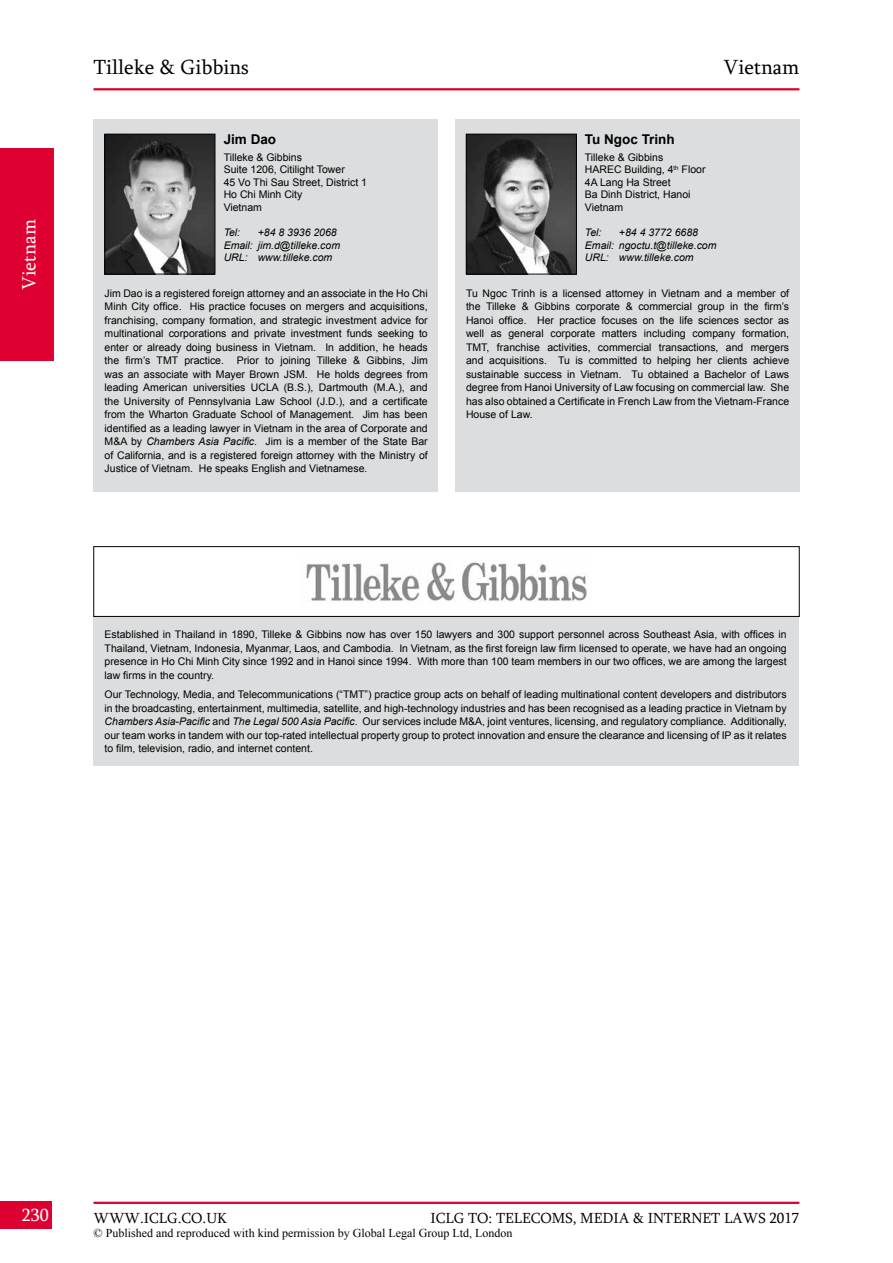
<style>
.page{position:relative;width:893px;height:1263px;background:#fff}
.page>*{position:absolute;margin:0;border:0;box-sizing:border-box;transform-origin:0 0}
.t1{font:21px "Sylfaen";color:#000}
.t2{font:19.5px "Sylfaen";color:#fff}
.t3{font:18px "Sylfaen";color:#fff}
.t4{font:15px "Sylfaen";color:#000}
.t5{font:700 13.5px "Arial";color:#000}
.t6{font:12px "Times New Roman";color:#000}
.t7{font:10.5px/13.5px "Arial";color:#000;text-align:justify}
.t8{font:italic 10.5px/12.6px "Arial";color:#000}
.s1{font-style:italic}
</style>
<div class="page">
<div style="left:0;top:1201px;width:52px;height:28px;background:#dd0031"></div>
<hr style="left:94px;top:1202px;width:705px;height:2px;background:#dd0031">
<div style="left:0;top:148px;width:53px;height:213px;background:#dd0031"></div>
<div style="left:94px;top:119px;width:344px;height:373px;background:#dcddde"></div>
<div style="left:94px;top:617px;width:705px;height:149px;background:#dcddde"></div>
<div style="left:455px;top:119px;width:344px;height:373px;background:#dcddde"></div>
<hr style="left:94px;top:88px;width:705px;height:2px;background:#dd0031">
<img style="left:107px;top:136px;width:106px;height:136px">
<div style="left:105px;top:134px;width:110px;height:140px;border:1px solid #000"></div>
<img style="left:306px;top:561px;width:281px;height:40px">
<div style="left:94px;top:546px;width:705px;height:71px;border:1px solid #000"></div>
<img style="left:468px;top:136px;width:107px;height:136px">
<div style="left:466px;top:134px;width:111px;height:140px;border:1px solid #000"></div>
<h2 class="t2" style="left:21px;top:290px;width:72px;rotate:-90deg">Vietnam</h2>
<h1 class="t1" style="left:94px;top:59px;width:157px">Tilleke &amp; Gibbins</h1>
<h1 class="t1" style="left:723px;top:59px;width:77px">Vietnam</h1>
<p class="t5" style="left:224px;top:134px;width:54px">Jim Dao</p>
<p class="t7" style="left:224px;top:151px;width:145px;line-height:12.6px;text-align:left">Tilleke &amp; Gibbins<br>Suite 1206, Citilight Tower<br>45 Vo Thi Sau Street, District 1<br>Ho Chi Minh City<br>Vietnam</p>
<p class="t8" style="left:224px;top:226px;width:18px">Tel:</p>
<p class="t8" style="left:224px;top:226px;width:118px;text-indent:34px">+84 8 3936 2068<br>Email: jim.d@tilleke.com<br>URL: www.tilleke.com</p>
<p class="t5" style="left:585px;top:134px;width:91px">Tu Ngoc Trinh</p>
<p class="t7" style="left:585px;top:151px;width:122px;line-height:12.6px;text-align:left">Tilleke &amp; Gibbins<br>HAREC Building, 4<sup>th</sup> Floor<br>4A Lang Ha Street<br>Ba Dinh District, Hanoi<br>Vietnam</p>
<p class="t8" style="left:585px;top:226px;width:18px">Tel:</p>
<p class="t8" style="left:585px;top:226px;width:133px;text-indent:34px">+84 4 3772 6688<br>Email: ngoctu.t@tilleke.com<br>URL: www.tilleke.com</p>
<p class="t7" style="left:105px;top:286px;width:325px">Jim Dao is a registered foreign attorney and an associate in the Ho Chi Minh City office. His practice focuses on mergers and acquisitions, franchising, company formation, and strategic investment advice for multinational corporations and private investment funds seeking to enter or already doing business in Vietnam. In addition, he heads the firm’s TMT practice. Prior to joining Tilleke &amp; Gibbins, Jim was an associate with Mayer Brown JSM. He holds degrees from leading American universities UCLA (B.S.), Dartmouth (M.A.), and the University of Pennsylvania Law School (J.D.), and a certificate from the Wharton Graduate School of Management. Jim has been identified as a leading lawyer in Vietnam in the area of Corporate and M&amp;A by <span class="s1">Chambers Asia Pacific</span>. Jim is a member of the State Bar of California, and is a registered foreign attorney with the Ministry of Justice of Vietnam. He speaks English and Vietnamese.</p>
<p class="t7" style="left:466px;top:286px;width:325px">Tu Ngoc Trinh is a licensed attorney in Vietnam and a member of the Tilleke &amp; Gibbins corporate &amp; commercial group in the firm’s Hanoi office. Her practice focuses on the life sciences sector as well as general corporate matters including company formation, TMT, franchise activities, commercial transactions, and mergers and acquisitions. Tu is committed to helping her clients achieve sustainable success in Vietnam. Tu obtained a Bachelor of Laws degree from Hanoi University of Law focusing on commercial law. She has also obtained a Certificate in French Law from the Vietnam-France House of Law.</p>
<p class="t7" style="left:105px;top:627px;width:684px">Established in Thailand in 1890, Tilleke &amp; Gibbins now has over 150 lawyers and 300 support personnel across Southeast Asia, with offices in Thailand, Vietnam, Indonesia, Myanmar, Laos, and Cambodia. In Vietnam, as the first foreign law firm licensed to operate, we have had an ongoing presence in Ho Chi Minh City since 1992 and in Hanoi since 1994. With more than 100 team members in our two offices, we are among the largest law firms in the country.</p>
<p class="t7" style="left:105px;top:688px;width:684px">Our Technology, Media, and Telecommunications (“TMT”) practice group acts on behalf of leading multinational content developers and distributors in the broadcasting, entertainment, multimedia, satellite, and high-technology industries and has been recognised as a leading practice in Vietnam by <span class="s1">Chambers Asia-Pacific</span> and <span class="s1">The Legal 500 Asia Pacific</span>. Our services include M&amp;A, joint ventures, licensing, and regulatory compliance. Additionally, our team works in tandem with our top-rated intellectual property group to protect innovation and ensure the clearance and licensing of IP as it relates to film, television, radio, and internet content.</p>
<h3 class="t3" style="left:22px;top:1207px;width:28px">230</h3>
<h3 class="t4" style="left:94px;top:1209px;width:135px">WWW.ICLG.CO.UK</h3>
<h3 class="t4" style="left:430px;top:1212px;width:370px">ICLG TO: TELECOMS, MEDIA &amp; INTERNET LAWS 2017</h3>
<p class="t6" style="left:94px;top:1229px;width:420px">© Published and reproduced with kind permission by Global Legal Group Ltd, London</p>
</div>
